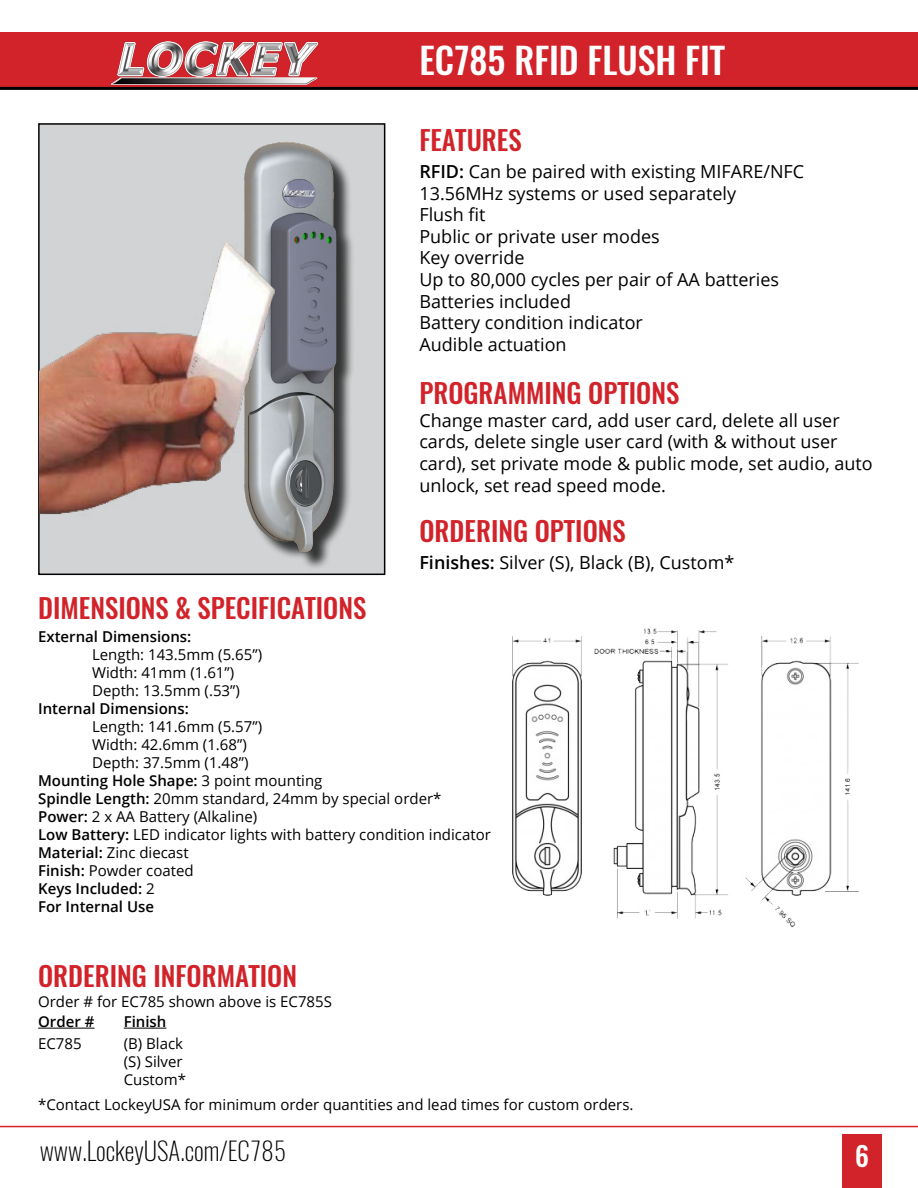
<style>
.page{position:relative;width:918px;height:1188px;background:#fff}
.page>*{position:absolute;margin:0;border:0;box-sizing:border-box;transform-origin:0 0}
.t1{font:500 36px "Oswald";color:#fff}
.t2{font:500 27px "Oswald";color:#d2232a}
.t3{font:500 27px "Oswald";color:#fff}
.t4{font:200 25.2px "Oswald";color:#000}
.t5{font:18px/21.6px "Open Sans";color:#000}
.t6{font:15px/18px "Open Sans";color:#000}
.t7{font:600 15px "Open Sans";color:#000}
.s1{font-weight:600}
.s2{font-weight:400}
</style>
<div class="page">
<div style="left:0;top:32px;width:918px;height:56px;background:#d2232a"></div>
<div style="left:39px;top:124px;width:346px;height:450px;background:#d1d3d4"></div>
<div style="left:38px;top:123px;width:347px;height:452px;border:2px solid #000"></div>
<hr style="left:0;top:87px;width:918px;height:3px;background:#000">
<hr style="left:0;top:1126px;width:918px;height:1px;background:#d2232a">
<img style="left:108px;top:41px;width:212px;height:49px">
<div style="left:247px;top:145px;width:108px;height:425px;background:#000;opacity:.75"></div>
<img style="left:244px;top:142px;width:103px;height:423px">
<img style="left:512px;top:628px;width:347px;height:300px">
<div style="left:842px;top:1134px;width:40px;height:54px;background:#d2232a"></div>
<img style="left:40px;top:242px;width:237px;height:334px">
<hr style="left:124px;top:1028px;width:42px;height:1px;background:#000">
<hr style="left:38px;top:1028px;width:56px;height:1px;background:#000">
<h1 class="t1" style="left:419px;top:35px;width:307px">EC785 RFID FLUSH FIT</h1>
<h2 class="t2" style="left:419px;top:121px;width:104px">FEATURES</h2>
<p class="t5" style="left:419px;top:160px;width:386px"><span class="s1">RFID:</span> Can be paired with existing MIFARE/NFC<br>13.56MHz systems or used separately<br>Flush fit<br>Public or private user modes<br>Key override<br>Up to 80,000 cycles per pair of AA batteries<br>Batteries included<br>Battery condition indicator<br>Audible actuation</p>
<h2 class="t2" style="left:419px;top:374px;width:261px">PROGRAMMING OPTIONS</h2>
<p class="t5" style="left:419px;top:409px;width:455px">Change master card, add user card, delete all user cards, delete single user card (with &amp; without user card), set private mode &amp; public mode, set audio, auto unlock, set read speed mode.</p>
<h2 class="t2" style="left:419px;top:512px;width:208px">ORDERING OPTIONS</h2>
<h2 class="t2" style="left:38px;top:589px;width:330px">DIMENSIONS &amp; SPECIFICATIONS</h2>
<p class="t5" style="left:419px;top:552px;width:316px"><span class="s1">Finishes:</span> Silver (S), Black (B), Custom*</p>
<p class="t7" style="left:38px;top:626px;width:155px">External Dimensions:</p>
<p class="t6" style="left:92px;top:645px;width:171px">Length: 143.5mm (5.65”)<br>Width: 41mm (1.61”)<br>Depth: 13.5mm (.53”)</p>
<p class="t7" style="left:38px;top:698px;width:152px">Internal Dimensions:</p>
<p class="t6" style="left:92px;top:717px;width:171px">Length: 141.6mm (5.57”)</p>
<p class="t6" style="left:92px;top:735px;width:156px">Width: 42.6mm (1.68”)</p>
<p class="t6" style="left:92px;top:753px;width:158px">Depth: 37.5mm (1.48”)</p>
<p class="t7" style="left:38px;top:770px;width:286px">Mounting Hole Shape: <span class="s2">3 point mounting</span></p>
<p class="t6" style="left:38px;top:789px;width:405px"><span class="s1">Spindle Length:</span> 20mm standard, 24mm by special order*</p>
<p class="t6" style="left:38px;top:807px;width:221px"><span class="s1">Power:</span> 2 x AA Battery (Alkaline)</p>
<p class="t6" style="left:38px;top:825px;width:454px"><span class="s1">Low Battery:</span> LED indicator lights with battery condition indicator</p>
<p class="t6" style="left:38px;top:843px;width:152px"><span class="s1">Material:</span> Zinc diecast</p>
<p class="t6" style="left:38px;top:861px;width:157px"><span class="s1">Finish:</span> Powder coated</p>
<p class="t7" style="left:38px;top:878px;width:118px">Keys Included: <span class="s2">2</span></p>
<p class="t7" style="left:38px;top:896px;width:117px">For Internal Use</p>
<h2 class="t2" style="left:38px;top:957px;width:260px">ORDERING INFORMATION</h2>
<p class="t6" style="left:38px;top:992px;width:295px">Order # for EC785 shown above is EC785S</p>
<p class="t7" style="left:38px;top:1011px;width:58px">Order #</p>
<p class="t6" style="left:38px;top:1035px;width:45px">EC785</p>
<p class="t7" style="left:124px;top:1011px;width:44px">Finish</p>
<p class="t6" style="left:124px;top:1035px;width:64px">(B) Black (S) Silver<br>Custom*</p>
<p class="t6" style="left:38px;top:1095px;width:597px">*Contact LockeyUSA for minimum order quantities and lead times for custom orders.</p>
<h3 class="t4" style="left:40px;top:1134px;width:248px">www.LockeyUSA.com/EC785</h3>
<h2 class="t3" style="left:855px;top:1137px;width:15px">6</h2>
</div>
